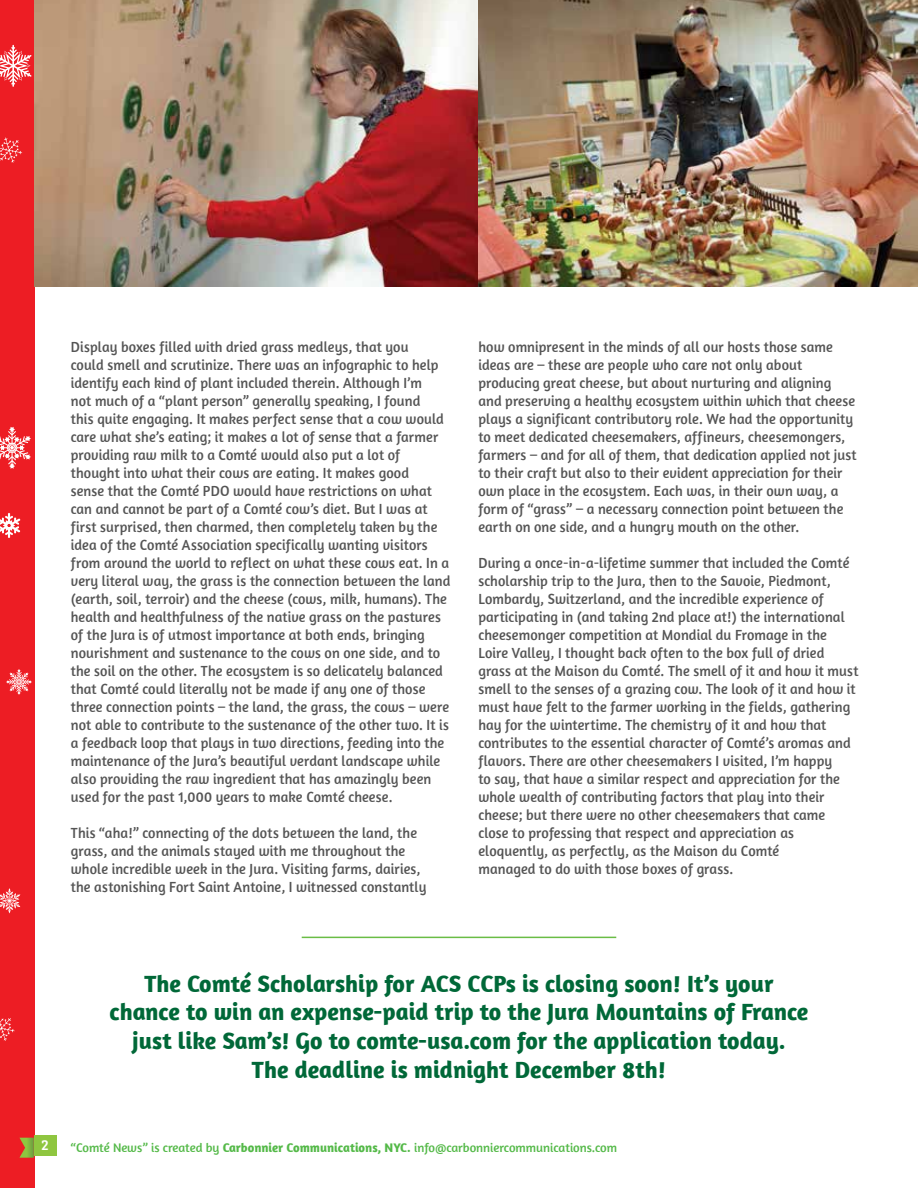
<style>
.page{position:relative;width:918px;height:1188px;background:#fff}
.page>*{position:absolute;margin:0;border:0;box-sizing:border-box;transform-origin:0 0}
.t1{font:700 24px/28.8px "Amaranth";color:#006838;text-align:center}
.t2{font:15px/18px "Amaranth";letter-spacing:.005em;color:#555;scale:.95 1}
.t3{font:14.85px "Bree Serif";color:#fff}
.t4{font:12.75px "Amaranth";color:#54b948}
.s1{font-weight:700}
</style>
<div class="page">
<div style="left:0;top:0;width:34px;height:1188px;background:#ed1d24"></div>
<svg style="left:0;top:45px;width:32px;height:42px"></svg>
<svg style="left:0;top:427px;width:31px;height:42px"></svg>
<svg style="left:0;top:1018px;width:15px;height:23px"></svg>
<svg style="left:0;top:137px;width:22px;height:26px"></svg>
<svg style="left:6px;top:669px;width:26px;height:26px"></svg>
<svg style="left:0;top:888px;width:20px;height:25px"></svg>
<svg style="left:0;top:513px;width:20px;height:25px"></svg>
<img style="left:34px;top:0;width:883px;height:286px">
<div style="left:34px;top:1135px;width:23px;height:20px;background:#8fc640"></div>
<svg style="left:19px;top:1138px;width:15px;height:20px"></svg>
<img style="left:917px;top:0;width:1px;height:287px">
<hr style="left:302px;top:937px;width:314px;height:1px;background:#6abd45">
<p class="t2" style="left:71px;top:338px;width:401px">Display boxes filled with dried grass medleys, that you<br>could smell and scrutinize. There was an infographic to help identify each kind of plant included therein. Although I’m<br>not much of a “plant person” generally speaking, I found<br>this quite engaging. It makes perfect sense that a cow would care what she’s eating; it makes a lot of sense that a farmer providing raw milk to a Comté would also put a lot of thought into what their cows are eating. It makes good<br>sense that the Comté PDO would have restrictions on what can and cannot be part of a Comté cow’s diet. But I was at first surprised, then charmed, then completely taken by the idea of the Comté Association specifically wanting visitors from around the world to reflect on what these cows eat. In a very literal way, the grass is the connection between the land (earth, soil, terroir) and the cheese (cows, milk, humans). The health and healthfulness of the native grass on the pastures of the Jura is of utmost importance at both ends, bringing nourishment and sustenance to the cows on one side, and to the soil on the other. The ecosystem is so delicately balanced that Comté could literally not be made if any one of those three connection points – the land, the grass, the cows – were not able to contribute to the sustenance of the other two. It is a feedback loop that plays in two directions, feeding into the maintenance of the Jura’s beautiful verdant landscape while also providing the raw ingredient that has amazingly been used for the past 1,000 years to make Comté cheese.</p>
<p class="t2" style="left:71px;top:824px;width:376px">This “aha!” connecting of the dots between the land, the grass, and the animals stayed with me throughout the whole incredible week in the Jura. Visiting farms, dairies, the astonishing Fort Saint Antoine, I witnessed constantly</p>
<p class="t2" style="left:478px;top:338px;width:400px">how omnipresent in the minds of all our hosts those same ideas are – these are people who care not only about producing great cheese, but about nurturing and aligning and preserving a healthy ecosystem within which that cheese plays a significant contributory role. We had the opportunity to meet dedicated cheesemakers, affineurs, cheesemongers, farmers – and for all of them, that dedication applied not just to their craft but also to their evident appreciation for their own place in the ecosystem. Each was, in their own way, a form of “grass” – a necessary connection point between the earth on one side, and a hungry mouth on the other.</p>
<p class="t2" style="left:478px;top:554px;width:402px">During a once-in-a-lifetime summer that included the Comté scholarship trip to the Jura, then to the Savoie, Piedmont, Lombardy, Switzerland, and the incredible experience of participating in (and taking 2nd place at!) the international cheesemonger competition at Mondial du Fromage in the Loire Valley, I thought back often to the box full of dried grass at the Maison du Comté. The smell of it and how it must smell to the senses of a grazing cow. The look of it and how it must have felt to the farmer working in the fields, gathering hay for the wintertime. The chemistry of it and how that contributes to the essential character of Comté’s aromas and flavors. There are other cheesemakers I visited, I’m happy<br>to say, that have a similar respect and appreciation for the whole wealth of contributing factors that play into their cheese; but there were no other cheesemakers that came close to professing that respect and appreciation as eloquently, as perfectly, as the Maison du Comté<br>managed to do with those boxes of grass.</p>
<h1 class="t1" style="left:110px;top:968px;width:700px">The Comté Scholarship for ACS CCPs is closing soon! It’s your chance to win an expense-paid trip to the Jura Mountains of France just like Sam’s! Go to comte-usa.com for the application today.<br>The deadline is midnight December 8th!</h1>
<p class="t3" style="left:41px;top:1134px;width:9px">2</p>
<p class="t4" style="left:71px;top:1140px;width:548px">“Comté News” is created by <span class="s1">Carbonnier Communications, NYC.</span> info@carbonniercommunications.com</p>
</div>
